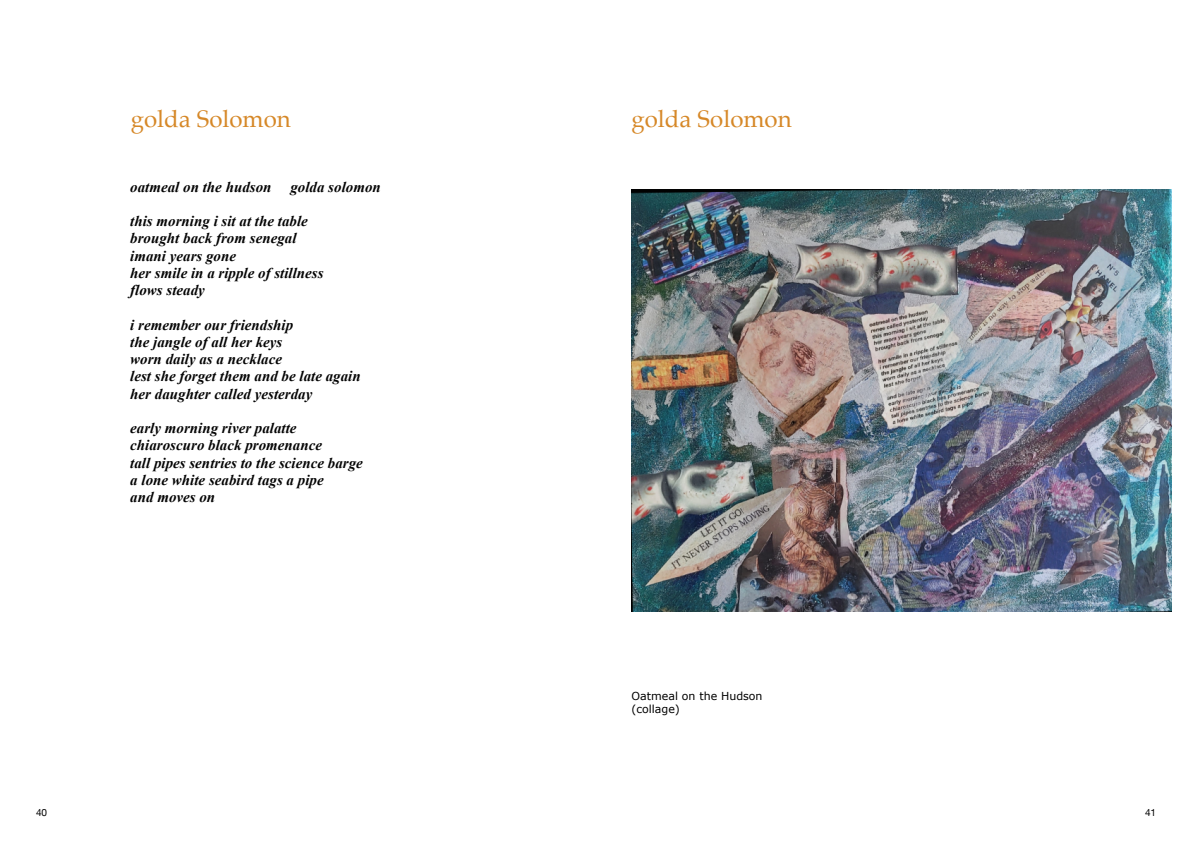
<style>
.page{position:relative;width:1191px;height:842px;background:#fff}
.page>*{position:absolute;margin:0;border:0;box-sizing:border-box;transform-origin:0 0}
.t1{font:24px "Palatino";color:#d68828}
.t2{font:italic 700 14.9px/17.3px "Times New Roman";color:#050505}
.t3{font:11px/13.2px "Verdana";color:#000}
.t4{font:10px "Helvetica Neue";color:#000}
</style>
<div class="page">
<img style="left:631px;top:190px;width:540px;height:422px">
<h1 class="t1" style="left:131px;top:99px;width:162px">golda Solomon</h1>
<p class="t2" style="left:130px;top:178px;width:143px">oatmeal on the hudson</p>
<p class="t2" style="left:290px;top:178px;width:92px">golda solomon</p>
<p class="t2" style="left:130px;top:212px;width:195px">this morning i sit at the table brought back from senegal imani years gone<br>her smile in a ripple of stillness flows steady</p>
<p class="t2" style="left:130px;top:316px;width:232px">i remember our friendship<br>the jangle of all her keys<br>worn daily as a necklace<br>lest she forget them and be late again her daughter called yesterday</p>
<p class="t2" style="left:130px;top:419px;width:234px">early morning river palatte chiaroscuro black promenance<br>tall pipes sentries to the science barge a lone white seabird tags a pipe<br>and moves on</p>
<h1 class="t1" style="left:631px;top:99px;width:162px">golda Solomon</h1>
<p class="t3" style="left:631px;top:690px;width:133px">Oatmeal on the Hudson (collage)</p>
<p class="t4" style="left:36px;top:805px;width:13px">40</p>
<p class="t4" style="left:1145px;top:805px;width:13px">41</p>
</div>
